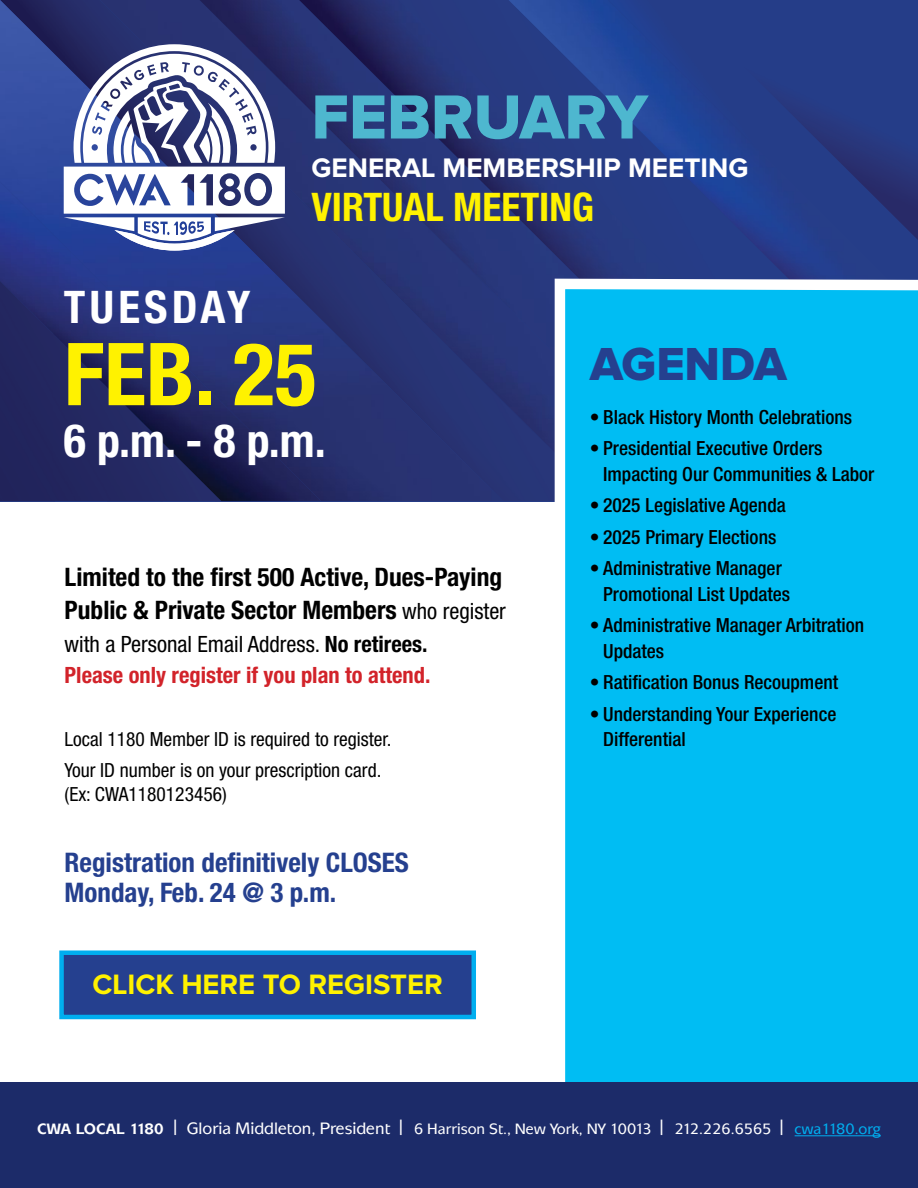
<style>
.page{position:relative;width:918px;height:1188px;background:#fff}
.page>*{position:absolute;margin:0;border:0;box-sizing:border-box;transform-origin:0 0}
.t1{font:700 condensed 87px "Helvetica Neue LT Std";color:#fff200}
.t2{font:64.5px "Proxima Nova Extrabld";color:#4eb7cf}
.t3{font:48px "Proxima Nova Extrabld";color:#25408f}
.t4{font:700 condensed 46.05px "Helvetica Neue LT Std";color:#fff}
.t5{font:700 condensed 45px "Helvetica Neue LT Std";letter-spacing:.095em;color:#fff}
.t6{font:700 condensed 39.45px "Helvetica Neue LT Std";color:#fff200}
.t7{font:700 29.1px "Proxima Nova";color:#fff200}
.t8{font:700 27.75px "Proxima Nova";color:#fff}
.t9{font:700 condensed 27px/30px "Helvetica Neue LT Std";color:#25408f}
.t10{font:700 condensed 25.5px/33px "Helvetica Neue LT Std";color:#000}
.t11{font:700 condensed 22.5px/31.5px "Helvetica Neue LT Std";color:#d2232a}
.t12{font:500 condensed 19.5px/25.5px "Helvetica Neue LT Std";color:#000}
.t13{font:condensed 19.5px/30.8px "Helvetica Neue LT Std";color:#000}
.t14{font:500 15.6px "Mixage ITC Std";color:#fff}
.s1{font-weight:400;font-size:22.5px}
.s2{font-weight:400;color:#000}
.s3{color:#000}
.s4{font-weight:700}
.s5{font-size:17.1px}
.s6{color:#00aeef}
</style>
<div class="page">
<img style="left:504px;top:0;width:45px;height:501px">
<img style="left:509px;top:0;width:409px;height:408px">
<img style="left:0;top:0;width:504px;height:501px">
<img style="left:0;top:182px;width:321px;height:319px">
<div style="left:549px;top:273px;width:369px;height:809px;background:#00bdf3"></div>
<div style="left:1px;top:1082px;width:917px;height:106px;background:#1c2b69"></div>
<hr style="left:795px;top:1135px;width:86px;height:1px;background:#00aeef">
<svg style="left:64px;top:44px;width:221px;height:207px"></svg>
<div style="left:59px;top:950px;width:417px;height:69px;background:#25408f;border:4px solid #00aeef"></div>
<h2 class="t2" style="left:311px;top:80px;width:338px">FEBRUARY</h2>
<h3 class="t8" style="left:311px;top:155px;width:438px">GENERAL MEMBERSHIP MEETING</h3>
<h3 class="t6" style="left:311px;top:183px;width:284px">VIRTUAL MEETING</h3>
<h3 class="t5" style="left:64px;top:279px;width:188px">TUESDAY</h3>
<h1 class="t1" style="left:64px;top:322px;width:254px">FEB. 25</h1>
<h3 class="t4" style="left:64px;top:413px;width:263px">6 p.m. - 8 p.m.</h3>
<h3 class="t10" style="left:65px;top:560px;width:443px">Limited to the first 500 Active, Dues-Paying<br>Public &amp; Private Sector Members <span class="s1">who register</span></h3>
<p class="t11" style="left:65px;top:628px;width:367px"><span class="s2">with a Personal Email Address.</span> <span class="s3">No retirees.<br></span>Please only register if you plan to attend.</p>
<p class="t13" style="left:65px;top:724px;width:328px">Local 1180 Member ID is required to register.<br>Your ID number is on your prescription card.</p>
<p class="t13" style="left:65px;top:779px;width:164px">(Ex: CWA1180123456)</p>
<h3 class="t9" style="left:65px;top:847px;width:346px">Registration definitively CLOSES<br>Monday, Feb. 24 @ 3 p.m.</h3>
<h3 class="t7" style="left:93px;top:971px;width:352px">CLICK HERE TO REGISTER</h3>
<h3 class="t3" style="left:590px;top:336px;width:199px">AGENDA</h3>
<p class="t12" style="left:590px;top:404px;width:264px">• Black History Month Celebrations</p>
<p class="t12" style="left:603px;top:435px;width:273px;text-indent:-13px">• Presidential Executive Orders<br>Impacting Our Communities &amp; Labor</p>
<p class="t12" style="left:590px;top:492px;width:198px">• 2025 Legislative Agenda</p>
<p class="t12" style="left:590px;top:524px;width:188px">• 2025 Primary Elections</p>
<p class="t12" style="left:603px;top:555px;width:188px;text-indent:-13px">• Administrative Manager<br>Promotional List Updates</p>
<p class="t12" style="left:603px;top:612px;width:263px;text-indent:-13px">• Administrative Manager Arbitration<br>Updates</p>
<p class="t12" style="left:590px;top:669px;width:250px">• Ratification Bonus Recoupment</p>
<p class="t12" style="left:603px;top:701px;width:235px;text-indent:-13px">• Understanding Your Experience<br>Differential</p>
<p class="t14" style="left:37px;top:1120px;width:845px"><span class="s4">CWA LOCAL 1180</span> <sup>|</sup> <span class="s5">Gloria Middleton, President</span> <sup>|</sup> 6 Harrison St., New York, NY 10013 <sup>|</sup> 212.226.6565 <sup>|</sup> <span class="s6">cwa1180.org</span></p>
</div>
